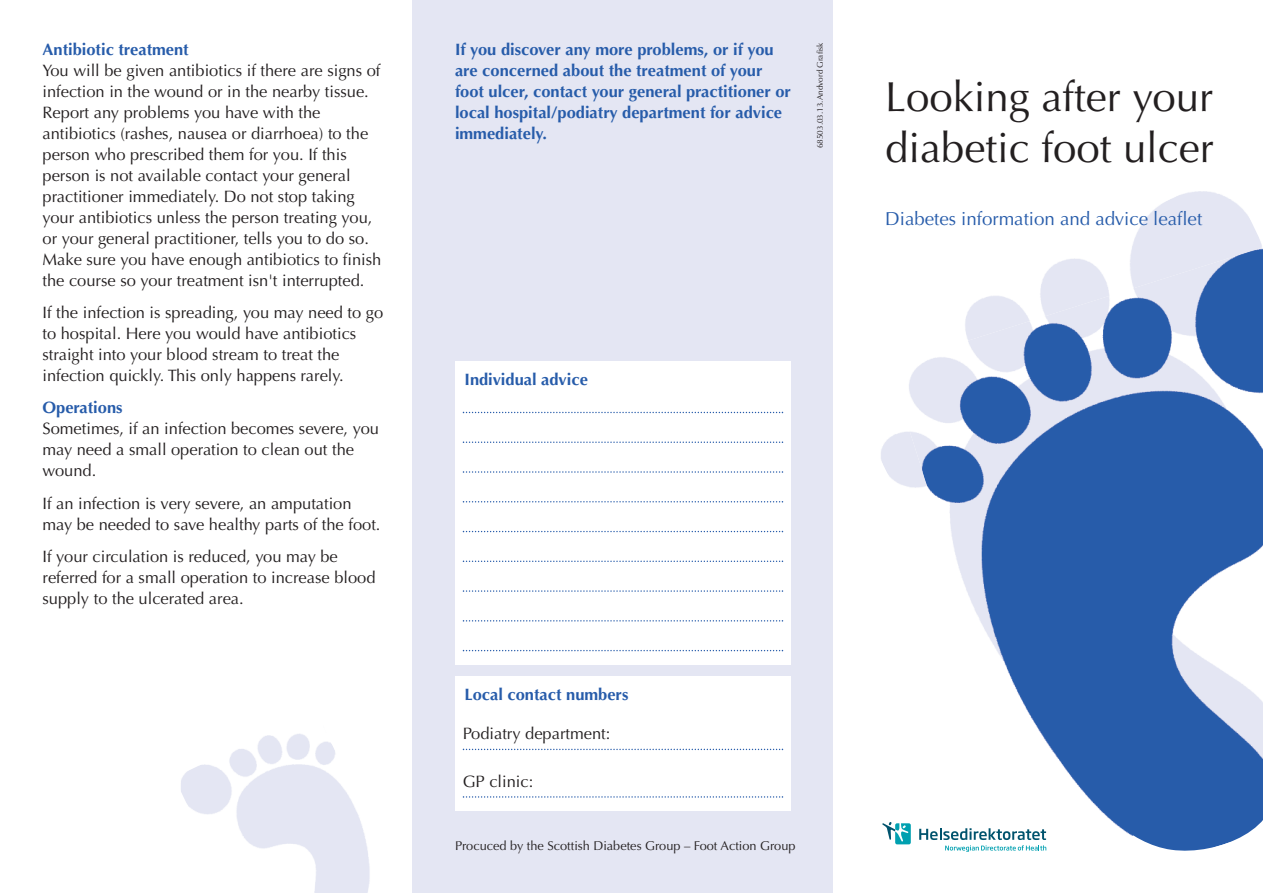
<style>
.page{position:relative;width:1263px;height:893px;background:#fff}
.page>*{position:absolute;margin:0;border:0;box-sizing:border-box;transform-origin:0 0}
.t1{font:42px/51px "Optima";color:#231f20}
.t2{font:18.75px "Optima";color:#275caa}
.t3{font:16.5px/21px "Optima";color:#231f20}
.t4{font:700 16.5px/21px "Optima";color:#275caa}
.t5{font:12.75px "Optima";color:#231f20}
.t6{font:8.25px "Optima";color:#231f20}
</style>
<div class="page">
<div style="left:412px;top:0;width:421px;height:893px;background:#e4e6f3"></div>
<img style="left:881px;top:191px;width:381px;height:284px">
<img style="left:889px;top:247px;width:374px;height:604px">
<svg style="left:882px;top:822px;width:29px;height:22px"></svg>
<svg style="left:919px;top:828px;width:127px;height:24px"></svg>
<div style="left:455px;top:361px;width:336px;height:304px;background:#fff"></div>
<svg style="left:463px;top:412px;width:320px;height:1px"></svg>
<svg style="left:463px;top:441px;width:320px;height:2px"></svg>
<svg style="left:463px;top:471px;width:320px;height:2px"></svg>
<svg style="left:463px;top:501px;width:320px;height:1px"></svg>
<svg style="left:463px;top:531px;width:320px;height:1px"></svg>
<svg style="left:463px;top:561px;width:320px;height:1px"></svg>
<svg style="left:463px;top:590px;width:320px;height:2px"></svg>
<svg style="left:463px;top:620px;width:320px;height:2px"></svg>
<svg style="left:463px;top:650px;width:320px;height:1px"></svg>
<div style="left:455px;top:676px;width:336px;height:134px;background:#fff"></div>
<svg style="left:463px;top:749px;width:320px;height:1px"></svg>
<svg style="left:463px;top:796px;width:320px;height:2px"></svg>
<img style="left:181px;top:734px;width:189px;height:159px">
<p class="t4" style="left:43px;top:40px;width:148px">Antibiotic treatment</p>
<p class="t3" style="left:43px;top:61px;width:340px">You will be given antibiotics if there are signs of infection in the wound or in the nearby tissue.<br>Report any problems you have with the antibiotics (rashes, nausea or diarrhoea) to the person who prescribed them for you. If this person is not available contact your general practitioner immediately. Do not stop taking your antibiotics unless the person treating you, or your general practitioner, tells you to do so.<br>Make sure you have enough antibiotics to finish the course so your treatment isn't interrupted.</p>
<p class="t3" style="left:43px;top:304px;width:342px">If the infection is spreading, you may need to go to hospital. Here you would have antibiotics straight into your blood stream to treat the infection quickly. This only happens rarely.</p>
<p class="t4" style="left:43px;top:399px;width:82px">Operations</p>
<p class="t3" style="left:43px;top:420px;width:338px">Sometimes, if an infection becomes severe, you may need a small operation to clean out the wound.</p>
<p class="t3" style="left:43px;top:494px;width:339px">If an infection is very severe, an amputation may be needed to save healthy parts of the foot.</p>
<p class="t3" style="left:43px;top:547px;width:335px">If your circulation is reduced, you may be referred for a small operation to increase blood supply to the ulcerated area.</p>
<p class="t4" style="left:455px;top:40px;width:337px">If you discover any more problems, or if you are concerned about the treatment of your foot ulcer, contact your general practitioner or local hospital/podiatry department for advice immediately.</p>
<p class="t6" style="left:816px;top:148px;width:107px;rotate:-90deg">68503.03.13.Andvord Grafisk</p>
<p class="t4" style="left:464px;top:371px;width:125px">Individual advice</p>
<h1 class="t1" style="left:885px;top:75px;width:330px">Looking after your diabetic foot ulcer</h1>
<p class="t2" style="left:885px;top:211px;width:318px">Diabetes information and advice leaflet</p>
<p class="t4" style="left:464px;top:686px;width:165px">Local contact numbers</p>
<p class="t3" style="left:463px;top:725px;width:149px">Podiatry department:</p>
<p class="t3" style="left:463px;top:773px;width:72px">GP clinic:</p>
<p class="t5" style="left:455px;top:841px;width:342px">Procuced by the Scottish Diabetes Group – Foot Action Group</p>
</div>
